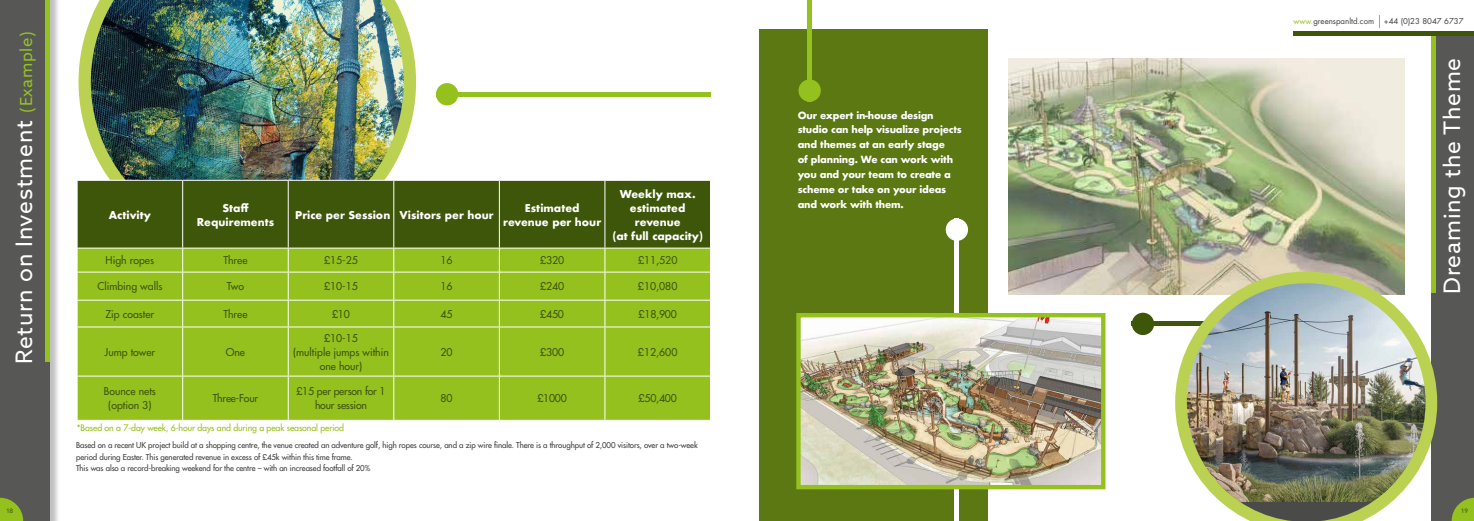
<style>
.page{position:relative;width:1474px;height:521px;background:#fff}
.page>*{position:absolute;margin:0;border:0;box-sizing:border-box;transform-origin:0 0}
.t1{font:22.75px "Azo Sans";letter-spacing:.035em;color:#fff}
.t2{font:10.5px/14px "Futura";color:#3e560a;text-align:center}
.t3{font:700 10.5px/14px "Futura";color:#fff;text-align:center}
.t4{font:10.5px/14px "Futura";letter-spacing:-.02em;color:#3e560a;text-align:center}
.t5{font:700 9.62px/14.9px "Futura";letter-spacing:-.02em;color:#fff}
.t6{font:8.75px "Futura";letter-spacing:-.01em;color:#95c11f}
.t7{font:7.88px/11.4px "Futura";letter-spacing:-.01em;color:#3c3c3b}
.t8{font:7.88px "Futura";color:#3c3c3b}
.t9{font:6.12px "Azo Sans";color:#3e560a}
.s1{font-size:16.62px;color:#95c11f}
.s2{color:#95c11f}
</style>
<div class="page">
<hr style="left:436px;top:92px;width:274px;height:4px;background:#95c11f">
<div style="left:436px;top:83px;width:22px;height:22px;background:#95c11f;border-radius:50%"></div>
<img style="left:79px;top:0;width:337px;height:180px">
<div style="left:1431px;top:32px;width:42px;height:489px;background:#575756"></div>
<hr style="left:1431px;top:35px;width:4px;height:257px;background:#95c11f">
<svg style="left:1451px;top:498px;width:22px;height:23px"></svg>
<hr style="left:1293px;top:32px;width:180px;height:4px;background:#3e560a">
<div style="left:0;top:0;width:61px;height:521px;background:#000;opacity:.25"></div>
<div style="left:0;top:0;width:50px;height:521px;background:#575756"></div>
<svg style="left:0;top:498px;width:23px;height:23px"></svg>
<div style="left:45px;top:0;width:5px;height:362px;background:#95c11f"></div>
<div style="left:78px;top:181px;width:632px;height:67px;background:#3e560a"></div>
<div style="left:78px;top:249px;width:632px;height:171px;background:#95c11f"></div>
<hr style="left:182px;top:181px;width:1px;height:67px;background:#fff">
<hr style="left:288px;top:181px;width:1px;height:67px;background:#fff">
<hr style="left:393px;top:181px;width:1px;height:67px;background:#fff">
<hr style="left:499px;top:181px;width:1px;height:67px;background:#fff">
<hr style="left:604px;top:181px;width:1px;height:67px;background:#fff">
<hr style="left:77px;top:272px;width:106px;height:1px;background:#fff">
<hr style="left:183px;top:272px;width:105px;height:1px;background:#fff">
<hr style="left:288px;top:272px;width:106px;height:1px;background:#fff">
<hr style="left:394px;top:272px;width:105px;height:1px;background:#fff">
<hr style="left:499px;top:272px;width:106px;height:1px;background:#fff">
<hr style="left:605px;top:272px;width:106px;height:1px;background:#fff">
<hr style="left:77px;top:300px;width:106px;height:1px;background:#fff">
<svg style="left:77px;top:248px;width:1px;height:78px"></svg>
<hr style="left:183px;top:300px;width:105px;height:1px;background:#fff">
<svg style="left:182px;top:248px;width:1px;height:78px"></svg>
<hr style="left:288px;top:300px;width:106px;height:1px;background:#fff">
<svg style="left:288px;top:248px;width:1px;height:78px"></svg>
<hr style="left:394px;top:300px;width:105px;height:1px;background:#fff">
<svg style="left:393px;top:248px;width:1px;height:78px"></svg>
<hr style="left:499px;top:300px;width:106px;height:1px;background:#fff">
<svg style="left:499px;top:248px;width:1px;height:78px"></svg>
<hr style="left:605px;top:300px;width:106px;height:1px;background:#fff">
<svg style="left:604px;top:248px;width:1px;height:78px"></svg>
<hr style="left:77px;top:326px;width:106px;height:1px;background:#fff">
<hr style="left:183px;top:326px;width:105px;height:1px;background:#fff">
<hr style="left:182px;top:327px;width:1px;height:49px;background:#fff">
<hr style="left:288px;top:326px;width:106px;height:1px;background:#fff">
<hr style="left:288px;top:327px;width:1px;height:49px;background:#fff">
<hr style="left:394px;top:326px;width:105px;height:1px;background:#fff">
<hr style="left:393px;top:327px;width:1px;height:49px;background:#fff">
<hr style="left:499px;top:326px;width:106px;height:1px;background:#fff">
<hr style="left:499px;top:327px;width:1px;height:49px;background:#fff">
<hr style="left:605px;top:326px;width:106px;height:1px;background:#fff">
<hr style="left:604px;top:327px;width:1px;height:49px;background:#fff">
<hr style="left:77px;top:376px;width:106px;height:1px;background:#fff">
<hr style="left:183px;top:376px;width:105px;height:1px;background:#fff">
<hr style="left:182px;top:376px;width:1px;height:44px;background:#fff">
<hr style="left:288px;top:376px;width:106px;height:1px;background:#fff">
<hr style="left:288px;top:376px;width:1px;height:44px;background:#fff">
<hr style="left:394px;top:376px;width:105px;height:1px;background:#fff">
<hr style="left:393px;top:376px;width:1px;height:44px;background:#fff">
<hr style="left:499px;top:376px;width:106px;height:1px;background:#fff">
<hr style="left:499px;top:376px;width:1px;height:44px;background:#fff">
<hr style="left:605px;top:376px;width:106px;height:1px;background:#fff">
<hr style="left:604px;top:376px;width:1px;height:44px;background:#fff">
<img style="left:1008px;top:58px;width:396px;height:236px">
<hr style="left:1131px;top:322px;width:273px;height:4px;background:#3e560a">
<div style="left:1131px;top:313px;width:23px;height:22px;background:#3e560a;border-radius:50%"></div>
<img style="left:1175px;top:272px;width:262px;height:249px">
<div style="left:759px;top:29px;width:228px;height:492px;background:#5b7813"></div>
<hr style="left:807px;top:0;width:4px;height:102px;background:#95c11f">
<div style="left:798px;top:79px;width:22px;height:23px;background:#95c11f;border-radius:50%"></div>
<hr style="left:954px;top:218px;width:4px;height:303px;background:#fff">
<div style="left:945px;top:218px;width:23px;height:23px;background:#fff;border-radius:50%"></div>
<img style="left:801px;top:318px;width:299px;height:166px">
<div style="left:796px;top:313px;width:309px;height:176px;border:4px solid #95c11f"></div>
<h1 class="t1" style="left:9px;top:364px;width:334px;rotate:-90deg">Return on Investment <span class="s1">(Example)</span></h1>
<h2 class="t3" style="left:109px;top:208px;width:44px">Activity</h2>
<h2 class="t3" style="left:197px;top:201px;width:79px">Staff<br>Requirements</h2>
<h2 class="t3" style="left:295px;top:208px;width:200px">Price per Session Visitors per hour</h2>
<h2 class="t3" style="left:503px;top:201px;width:100px">Estimated revenue per hour</h2>
<h2 class="t3" style="left:612px;top:187px;width:92px">Weekly max. estimated revenue<br>(at full capacity)</h2>
<h2 class="t2" style="left:106px;top:253px;width:50px">High ropes</h2>
<h2 class="t2" style="left:223px;top:253px;width:26px">Three</h2>
<h2 class="t2" style="left:324px;top:253px;width:35px">£15-25</h2>
<h2 class="t2" style="left:440px;top:253px;width:14px">16</h2>
<h2 class="t2" style="left:540px;top:253px;width:26px">£320</h2>
<h2 class="t2" style="left:638px;top:253px;width:41px">£11,520</h2>
<h2 class="t2" style="left:97px;top:279px;width:66px">Climbing walls</h2>
<h2 class="t2" style="left:227px;top:279px;width:19px">Two</h2>
<h2 class="t2" style="left:324px;top:279px;width:35px">£10-15</h2>
<h2 class="t2" style="left:440px;top:279px;width:14px">16</h2>
<h2 class="t2" style="left:540px;top:279px;width:26px">£240</h2>
<h2 class="t2" style="left:638px;top:279px;width:41px">£10,080</h2>
<h2 class="t2" style="left:105px;top:307px;width:50px">Zip coaster</h2>
<h2 class="t2" style="left:223px;top:307px;width:26px">Three</h2>
<h2 class="t2" style="left:332px;top:307px;width:19px">£10</h2>
<h2 class="t2" style="left:440px;top:307px;width:13px">45</h2>
<h2 class="t2" style="left:540px;top:307px;width:25px">£450</h2>
<h2 class="t2" style="left:638px;top:307px;width:40px">£18,900</h2>
<h2 class="t2" style="left:105px;top:345px;width:52px">Jump tower</h2>
<h2 class="t2" style="left:226px;top:345px;width:21px">One</h2>
<h2 class="t2" style="left:293px;top:331px;width:97px">£10-15<br>(multiple jumps within one hour)</h2>
<h2 class="t2" style="left:440px;top:345px;width:14px">20</h2>
<h2 class="t2" style="left:540px;top:345px;width:26px">£300</h2>
<h2 class="t2" style="left:638px;top:345px;width:41px">£12,600</h2>
<h2 class="t2" style="left:104px;top:384px;width:54px">Bounce nets (option 3)</h2>
<h2 class="t4" style="left:213px;top:391px;width:47px">Three-Four</h2>
<h2 class="t4" style="left:296px;top:384px;width:91px">£15 per person for 1 hour session</h2>
<h2 class="t2" style="left:440px;top:391px;width:13px">80</h2>
<h2 class="t2" style="left:537px;top:391px;width:31px">£1000</h2>
<h2 class="t2" style="left:638px;top:391px;width:40px">£50,400</h2>
<p class="t7" style="left:76px;top:439px;width:623px">Based on a recent UK project build at a shopping centre, the venue created an adventure golf, high ropes course, and a zip wire finale. There is a throughput of 2,000 visitors, over a two-week period during Easter. This generated revenue in excess of £45k within this time frame.<br>This was also a record-breaking weekend for the centre – with an increased footfall of 20%</p>
<p class="t6" style="left:77px;top:422px;width:269px">*Based on a 7-day week, 6-hour days and during a peak seasonal period</p>
<p class="t5" style="left:797px;top:107px;width:165px">Our expert in-house design studio can help visualize projects and themes at an early stage<br>of planning. We can work with you and your team to create a scheme or take on your ideas and work with them.</p>
<p class="t8" style="left:1293px;top:16px;width:172px"><span class="s2">www.</span>greenspanltd.com +44 (0)23 8047 6737</p>
<h1 class="t1" style="left:1436px;top:294px;width:238px;rotate:-90deg">Dreaming the Theme</h1>
<p class="t9" style="left:6px;top:507px;width:8px">18</p>
<p class="t9" style="left:1461px;top:507px;width:8px">19</p>
</div>
